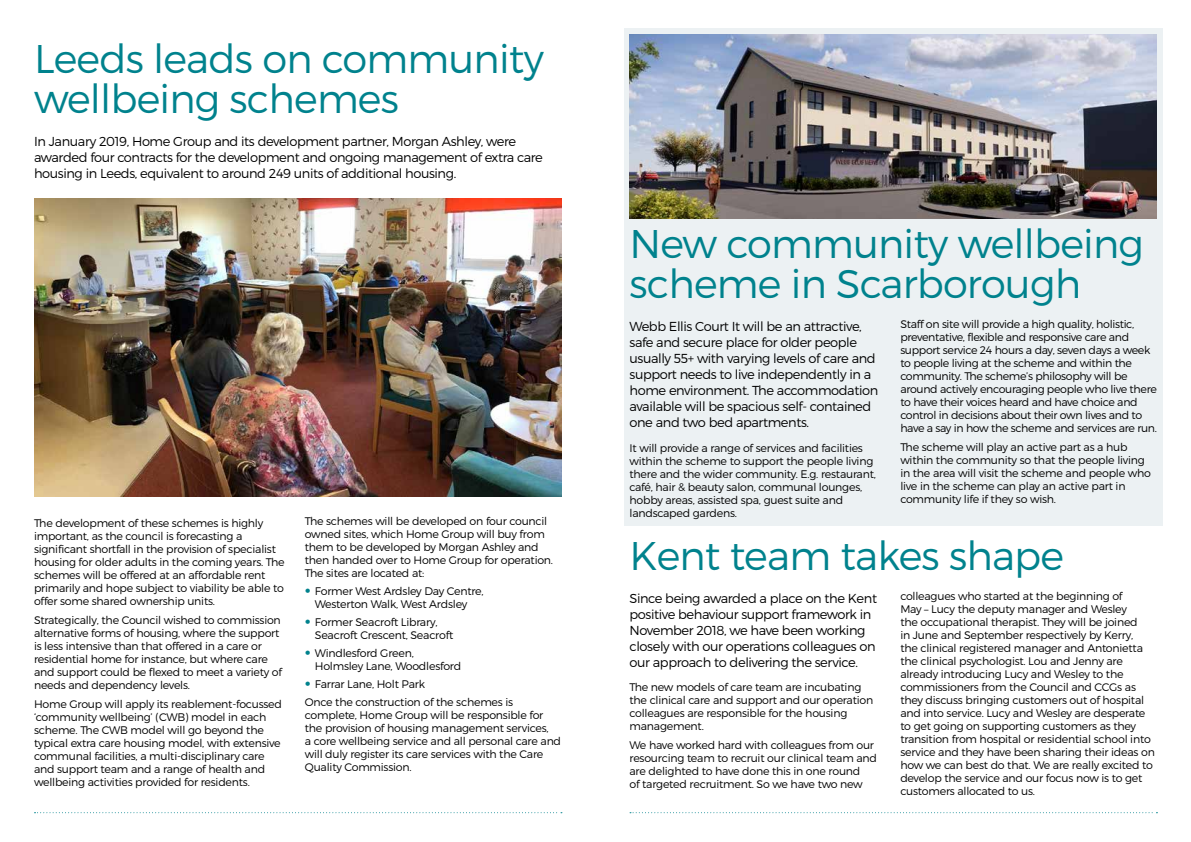
<style>
.page{position:relative;width:1191px;height:842px;background:#fff}
.page>*{position:absolute;margin:0;border:0;box-sizing:border-box;transform-origin:0 0}
.t1{font:40px/40px "Trueno Lt";letter-spacing:-.02em;color:#00828d}
.t2{font:13px/16px "Trueno Lt";letter-spacing:-.03em;color:#000}
.t3{font:11px/13px "Trueno Lt";letter-spacing:-.02em;color:#000}
.s1{font-family:"VAG Rounded Std";font-weight:100;font-size:12px;color:#00828d}
</style>
<div class="page">
<svg style="left:630px;top:812px;width:527px;height:1px"></svg>
<svg style="left:35px;top:812px;width:527px;height:1px"></svg>
<img style="left:34px;top:198px;width:527px;height:298px">
<div style="left:624px;top:28px;width:538px;height:498px;background:#ecf1f3"></div>
<img style="left:629px;top:34px;width:528px;height:184px">
<h1 class="t1" style="left:34px;top:38px;width:511px">Leeds leads on community wellbeing schemes</h1>
<p class="t2" style="left:34px;top:133px;width:510px">In January 2019, Home Group and its development partner, Morgan Ashley, were awarded four contracts for the development and ongoing management of extra care housing in Leeds, equivalent to around 249 units of additional housing.</p>
<p class="t3" style="left:34px;top:516px;width:252px">The development of these schemes is highly important, as the council is forecasting a significant shortfall in the provision of specialist housing for older adults in the coming years. The schemes will be offered at an affordable rent primarily and hope subject to viability be able to offer some shared ownership units.</p>
<p class="t3" style="left:34px;top:613px;width:249px">Strategically, the Council wished to commission alternative forms of housing, where the support is less intensive than that offered in a care or residential home for instance, but where care and support could be flexed to meet a variety of needs and dependency levels.</p>
<p class="t3" style="left:34px;top:697px;width:249px">Home Group will apply its reablement-focussed ‘community wellbeing’ (CWB) model in each scheme. The CWB model will go beyond the typical extra care housing model, with extensive communal facilities, a multi-disciplinary care and support team and a range of health and wellbeing activities provided for residents.</p>
<p class="t3" style="left:305px;top:515px;width:250px">The schemes will be developed on four council owned sites, which Home Group will buy from them to be developed by Morgan Ashley and then handed over to Home Group for operation.<br>The sites are located at:</p>
<p class="t3" style="left:305px;top:584px;width:180px;text-align:center"><span class="s1">•</span> Former West Ardsley Day Centre,<br>Westerton Walk, West Ardsley</p>
<p class="t3" style="left:315px;top:615px;width:140px;text-indent:-10px"><span class="s1">•</span> Former Seacroft Library,<br>Seacroft Crescent, Seacroft</p>
<p class="t3" style="left:315px;top:646px;width:148px;text-indent:-10px"><span class="s1">•</span> Windlesford Green,<br>Holmsley Lane, Woodlesford</p>
<p class="t3" style="left:305px;top:674px;width:210px;line-height:18.7px"><span class="s1">•</span> Farrar Lane, Holt Park<br>Once the construction of the schemes is</p>
<p class="t3" style="left:305px;top:709px;width:258px">complete, Home Group will be responsible for the provision of housing management services,<br>a core wellbeing service and all personal care and will duly register its care services with the Care Quality Commission.</p>
<h1 class="t1" style="left:629px;top:224px;width:516px">New community wellbeing scheme in Scarborough</h1>
<p class="t2" style="left:629px;top:319px;width:250px">Webb Ellis Court It will be an attractive, safe and secure place for older people usually 55+ with varying levels of care and support needs to live independently in a home environment. The accommodation available will be spacious self- contained one and two bed apartments.</p>
<p class="t3" style="left:629px;top:441px;width:248px">It will provide a range of services and facilities within the scheme to support the people living there and the wider community. E.g. restaurant, café, hair &amp; beauty salon, communal lounges, hobby areas, assisted spa, guest suite and landscaped gardens.</p>
<p class="t3" style="left:900px;top:318px;width:258px">Staff on site will provide a high quality, holistic, preventative, flexible and responsive care and support service 24 hours a day, seven days a week to people living at the scheme and within the community. The scheme’s philosophy will be around actively encouraging people who live there to have their voices heard and have choice and control in decisions about their own lives and to have a say in how the scheme and services are run.</p>
<p class="t3" style="left:900px;top:441px;width:252px">The scheme will play an active part as a hub within the community so that the people living in the area will visit the scheme and people who live in the scheme can play an active part in community life if they so wish.</p>
<h1 class="t1" style="left:629px;top:535px;width:436px">Kent team takes shape</h1>
<p class="t2" style="left:629px;top:590px;width:249px">Since being awarded a place on the Kent positive behaviour support framework in November 2018, we have been working closely with our operations colleagues on our approach to delivering the service.</p>
<p class="t3" style="left:629px;top:680px;width:245px">The new models of care team are incubating the clinical care and support and our operation colleagues are responsible for the housing management.</p>
<p class="t3" style="left:629px;top:738px;width:249px">We have worked hard with colleagues from our resourcing team to recruit our clinical team and are delighted to have done this in one round<br>of targeted recruitment. So we have two new</p>
<p class="t3" style="left:900px;top:589px;width:256px">colleagues who started at the beginning of<br>May – Lucy the deputy manager and Wesley<br>the occupational therapist. They will be joined<br>in June and September respectively by Kerry,<br>the clinical registered manager and Antonietta the clinical psychologist. Lou and Jenny are already introducing Lucy and Wesley to the commissioners from the Council and CCGs as they discuss bringing customers out of hospital and into service. Lucy and Wesley are desperate to get going on supporting customers as they transition from hospital or residential school into service and they have been sharing their ideas on how we can best do that. We are really excited to develop the service and our focus now is to get customers allocated to us.</p>
</div>
